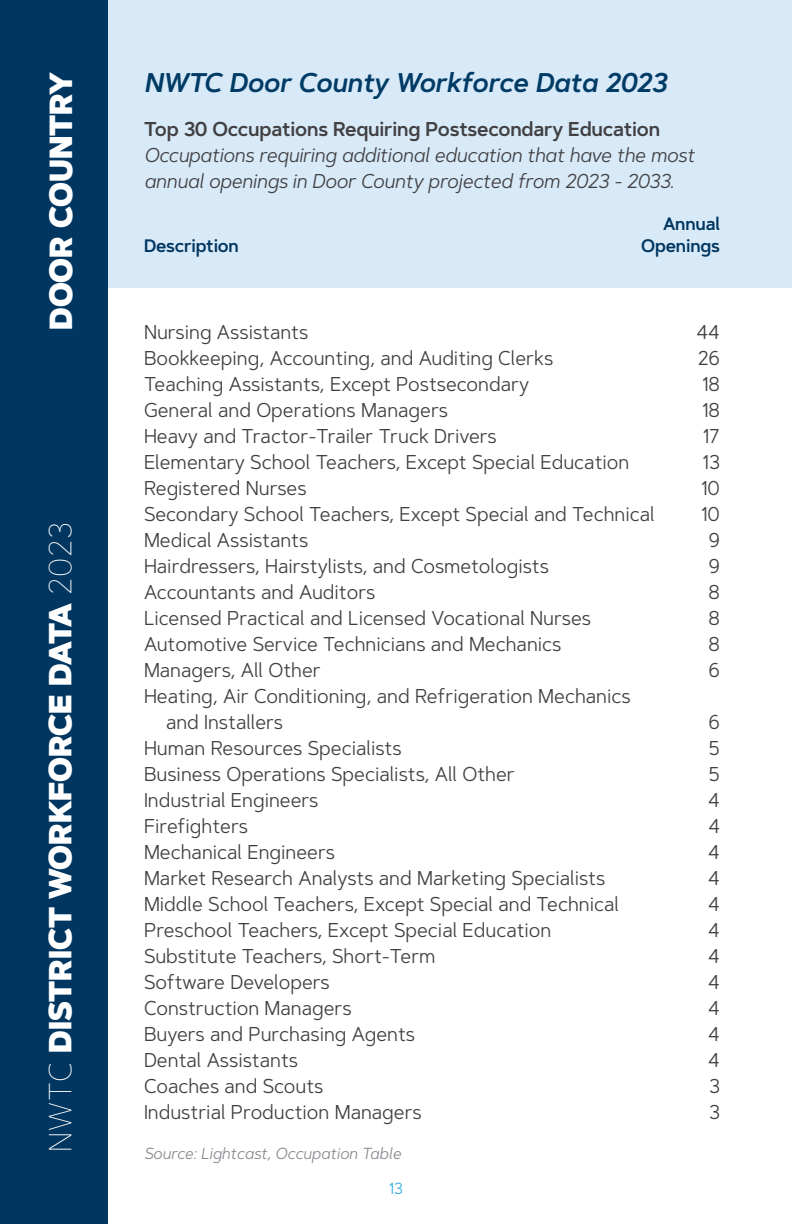
<style>
.page{position:relative;width:792px;height:1224px;background:#fff}
.page>*{position:absolute;margin:0;border:0;box-sizing:border-box;transform-origin:0 0}
.t1{font:900 32px "Artegra Sans";color:#fff;scale:.95 1}
.t2{font:italic 600 27px "Artegra Sans";color:#003b65;scale:.95 1}
.t3{font:20px/26px "Artegra Sans";color:#414042;scale:.95 1}
.t4{font:italic 20px/26px "Artegra Sans";letter-spacing:-.01em;color:#414042;scale:.95 1}
.t5{font:600 20px "Artegra Sans";letter-spacing:-.01em;color:#414042;scale:.95 1}
.t6{font:600 18px "Artegra Sans";letter-spacing:-.01em;color:#003660;scale:.95 1}
.t7{font:italic 16px "Artegra Sans";color:#878a8f;scale:.95 1}
.t8{font:16px "Artegra Sans";color:#39aee3;scale:.95 1}
.s1{font-weight:100}
</style>
<div class="page">
<div style="left:0;top:0;width:792px;height:288px;background:#d8e9f8"></div>
<div style="left:0;top:0;width:108px;height:1224px;background:#003660"></div>
<h1 class="t1" style="left:36px;top:330px;width:273px;rotate:-90deg">DOOR COUNTRY</h1>
<h2 class="t2" style="left:144px;top:63px;width:552px">NWTC Door County Workforce Data 2023</h2>
<p class="t5" style="left:144px;top:115px;width:545px">Top 30 Occupations Requiring Postsecondary Education</p>
<p class="t4" style="left:144px;top:142px;width:581px">Occupations requiring additional education that have the most annual openings in Door County projected from 2023 - 2033.</p>
<p class="t6" style="left:663px;top:211px;width:61px">Annual</p>
<p class="t6" style="left:144px;top:233px;width:101px">Description</p>
<p class="t6" style="left:641px;top:233px;width:84px">Openings</p>
<p class="t3" style="left:144px;top:318px;width:174px">Nursing Assistants</p>
<p class="t3" style="left:696px;top:318px;width:26px">44</p>
<p class="t3" style="left:144px;top:344px;width:432px">Bookkeeping, Accounting, and Auditing Clerks</p>
<p class="t3" style="left:698px;top:344px;width:25px">26</p>
<p class="t3" style="left:144px;top:370px;width:407px">Teaching Assistants, Except Postsecondary</p>
<p class="t3" style="left:702px;top:370px;width:20px">18</p>
<p class="t3" style="left:144px;top:396px;width:321px">General and Operations Managers</p>
<p class="t3" style="left:702px;top:396px;width:20px">18</p>
<p class="t3" style="left:144px;top:422px;width:373px">Heavy and Tractor-Trailer Truck Drivers</p>
<p class="t3" style="left:703px;top:422px;width:19px">17</p>
<p class="t3" style="left:144px;top:448px;width:512px">Elementary School Teachers, Except Special Education</p>
<p class="t3" style="left:703px;top:448px;width:19px">13</p>
<p class="t3" style="left:144px;top:474px;width:173px">Registered Nurses</p>
<p class="t3" style="left:702px;top:474px;width:21px">10</p>
<p class="t3" style="left:144px;top:500px;width:539px">Secondary School Teachers, Except Special and Technical</p>
<p class="t3" style="left:702px;top:500px;width:21px">10</p>
<p class="t3" style="left:144px;top:526px;width:174px">Medical Assistants</p>
<p class="t3" style="left:708px;top:526px;width:14px">9</p>
<p class="t3" style="left:144px;top:552px;width:428px">Hairdressers, Hairstylists, and Cosmetologists</p>
<p class="t3" style="left:708px;top:552px;width:14px">9</p>
<p class="t3" style="left:144px;top:578px;width:245px">Accountants and Auditors</p>
<p class="t3" style="left:709px;top:578px;width:14px">8</p>
<p class="t3" style="left:144px;top:604px;width:472px">Licensed Practical and Licensed Vocational Nurses</p>
<p class="t3" style="left:709px;top:604px;width:14px">8</p>
<p class="t3" style="left:144px;top:630px;width:441px">Automotive Service Technicians and Mechanics</p>
<p class="t3" style="left:709px;top:630px;width:14px">8</p>
<p class="t3" style="left:144px;top:656px;width:188px">Managers, All Other</p>
<p class="t3" style="left:708px;top:656px;width:14px">6</p>
<p class="t3" style="left:166px;top:682px;width:491px;text-indent:-22px">Heating, Air Conditioning, and Refrigeration Mechanics and Installers</p>
<h1 class="t1" style="left:36px;top:1152px;width:665px;rotate:-90deg"><span class="s1">NWTC</span> DISTRICT WORKFORCE DATA <span class="s1">2023</span></h1>
<p class="t3" style="left:708px;top:708px;width:14px">6</p>
<p class="t3" style="left:144px;top:734px;width:273px">Human Resources Specialists</p>
<p class="t3" style="left:709px;top:734px;width:14px">5</p>
<p class="t3" style="left:144px;top:760px;width:392px">Business Operations Specialists, All Other</p>
<p class="t3" style="left:709px;top:760px;width:14px">5</p>
<p class="t3" style="left:144px;top:786px;width:185px">Industrial Engineers</p>
<p class="t3" style="left:708px;top:786px;width:14px">4</p>
<p class="t3" style="left:144px;top:812px;width:111px">Firefighters</p>
<p class="t3" style="left:708px;top:812px;width:14px">4</p>
<p class="t3" style="left:144px;top:838px;width:203px">Mechanical Engineers</p>
<p class="t3" style="left:708px;top:838px;width:14px">4</p>
<p class="t3" style="left:144px;top:864px;width:487px">Market Research Analysts and Marketing Specialists</p>
<p class="t3" style="left:708px;top:864px;width:14px">4</p>
<p class="t3" style="left:144px;top:890px;width:501px">Middle School Teachers, Except Special and Technical</p>
<p class="t3" style="left:708px;top:890px;width:14px">4</p>
<p class="t3" style="left:144px;top:916px;width:430px">Preschool Teachers, Except Special Education</p>
<p class="t3" style="left:708px;top:916px;width:14px">4</p>
<p class="t3" style="left:144px;top:942px;width:309px">Substitute Teachers, Short-Term</p>
<p class="t3" style="left:708px;top:942px;width:14px">4</p>
<p class="t3" style="left:144px;top:968px;width:197px">Software Developers</p>
<p class="t3" style="left:708px;top:968px;width:14px">4</p>
<p class="t3" style="left:144px;top:994px;width:220px">Construction Managers</p>
<p class="t3" style="left:708px;top:994px;width:14px">4</p>
<p class="t3" style="left:144px;top:1020px;width:287px">Buyers and Purchasing Agents</p>
<p class="t3" style="left:708px;top:1020px;width:14px">4</p>
<p class="t3" style="left:144px;top:1046px;width:164px">Dental Assistants</p>
<p class="t3" style="left:708px;top:1046px;width:14px">4</p>
<p class="t3" style="left:144px;top:1072px;width:190px">Coaches and Scouts</p>
<p class="t3" style="left:709px;top:1072px;width:13px">3</p>
<p class="t3" style="left:144px;top:1098px;width:294px">Industrial Production Managers</p>
<p class="t3" style="left:709px;top:1098px;width:13px">3</p>
<p class="t7" style="left:144px;top:1142px;width:272px">Source: Lightcast, Occupation Table</p>
<p class="t8" style="left:389px;top:1177px;width:16px">13</p>
</div>
